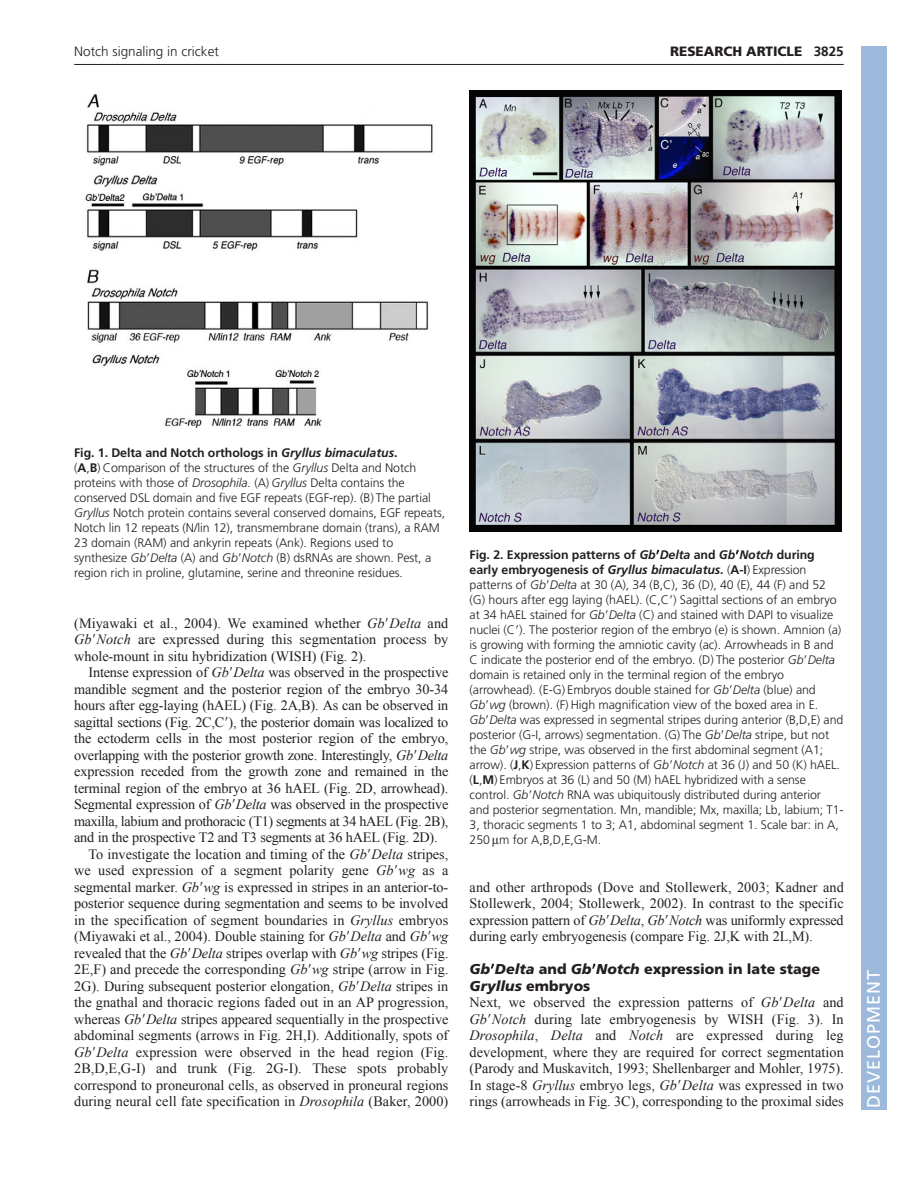
<style>
.page{position:relative;width:918px;height:1188px;background:#fff}
.page>*{position:absolute;margin:0;border:0;box-sizing:border-box;transform-origin:0 0}
.t1{font:18px "Frutiger LT Std";letter-spacing:.055em;color:#fff}
.t2{font:14.25px/16.5px "Times New Roman";letter-spacing:-.005em;color:#231f20;text-align:justify}
.t3{font:14.25px "Times New Roman";letter-spacing:-.025em;color:#231f20}
.t4{font:900 14.25px/16.5px "Frutiger LT Std";color:#231f20}
.t5{font:300 13.5px "Frutiger LT Std";color:#231f20}
.t6{font:900 13.5px "Frutiger LT Std";color:#231f20}
.t7{font:300 12.3px/15px "Frutiger LT Std";letter-spacing:-.005em;color:#231f20}
.s1{font-weight:700}
.s2{font-weight:700;font-style:italic}
.s3{font-style:italic}
.s4{font-family:"Mathematical Pi One";font-weight:400}
.s5{font-family:"Mathematical Pi One"}
</style>
<div class="page">
<hr style="left:74px;top:64px;width:770px;height:1px;background:#231f20">
<img style="left:85px;top:94px;width:348px;height:334px">
<img style="left:470px;top:90px;width:372px;height:442px">
<div style="left:861px;top:46px;width:25px;height:1064px;background:#9cb9db"></div>
<p class="t5" style="left:74px;top:46px;width:146px">Notch signaling in cricket</p>
<p class="t6" style="left:670px;top:46px;width:175px">RESEARCH ARTICLE <span class="s1">3825</span></p>
<p class="t7" style="left:74px;top:446px;width:373px"><span class="s1">Fig. 1. Delta and Notch orthologs in</span> <span class="s2">Gryllus bimaculatus</span><span class="s1">.<br></span>(<span class="s1">A</span>,<span class="s1">B</span>) Comparison of the structures of the <span class="s3">Gryllus</span> Delta and Notch proteins with those of <span class="s3">Drosophila.</span> (A) <span class="s3">Gryllus</span> Delta contains the conserved DSL domain and five EGF repeats (EGF-rep). (B) The partial <span class="s3">Gryllus</span> Notch protein contains several conserved domains, EGF repeats, Notch lin 12 repeats (N/lin 12), transmembrane domain (trans), a RAM 23 domain (RAM) and ankyrin repeats (Ank). Regions used to synthesize <span class="s3">Gb</span><span class="s4">-</span><span class="s3">Delta</span> (A) and <span class="s3">Gb</span><span class="s4">-</span><span class="s3">Notch</span> (B) dsRNAs are shown. Pest, a region rich in proline, glutamine, serine and threonine residues.</p>
<p class="t2" style="left:74px;top:615px;width:376px">(Miyawaki et al., 2004). We examined whether <span class="s3">Gb</span><span class="s5">-</span><span class="s3">Delta</span> and <span class="s3">Gb</span><span class="s5">-</span><span class="s3">Notch</span> are expressed during this segmentation process by whole-mount in situ hybridization (WISH) (Fig. 2).</p>
<p class="t2" style="left:88px;top:664px;width:361px">Intense expression of <span class="s3">Gb</span><span class="s5">-</span><span class="s3">Delta</span> was observed in the prospective</p>
<p class="t2" style="left:74px;top:681px;width:376px">mandible segment and the posterior region of the embryo 30-34</p>
<p class="t2" style="left:74px;top:697px;width:376px">hours after egg-laying (hAEL) (Fig. 2A,B). As can be observed in</p>
<p class="t2" style="left:74px;top:714px;width:376px">sagittal sections (Fig. 2C,C<span class="s5">-</span>), the posterior domain was localized to</p>
<p class="t2" style="left:74px;top:730px;width:376px">the ectoderm cells in the most posterior region of the embryo,</p>
<p class="t2" style="left:74px;top:747px;width:376px">overlapping with the posterior growth zone. Interestingly, <span class="s3">Gb</span><span class="s5">-</span><span class="s3">Delta</span></p>
<p class="t2" style="left:74px;top:763px;width:376px">expression receded from the growth zone and remained in the</p>
<p class="t2" style="left:74px;top:780px;width:376px">terminal region of the embryo at 36 hAEL (Fig. 2D, arrowhead).</p>
<p class="t2" style="left:74px;top:796px;width:376px">Segmental expression of <span class="s3">Gb</span><span class="s5">-</span><span class="s3">Delta</span> was observed in the prospective</p>
<p class="t3" style="left:74px;top:813px;width:376px">maxilla, labium and prothoracic (T1) segments at 34 hAEL (Fig. 2B),</p>
<p class="t2" style="left:74px;top:829px;width:365px">and in the prospective T2 and T3 segments at 36 hAEL (Fig. 2D).</p>
<p class="t2" style="left:88px;top:846px;width:361px">To investigate the location and timing of the <span class="s3">Gb</span><span class="s5">-</span><span class="s3">Delta</span> stripes,</p>
<p class="t2" style="left:74px;top:862px;width:376px">we used expression of a segment polarity gene <span class="s3">Gb</span><span class="s5">-</span><span class="s3">wg</span> as a</p>
<p class="t2" style="left:74px;top:879px;width:376px">segmental marker. <span class="s3">Gb</span><span class="s5">-</span><span class="s3">wg</span> is expressed in stripes in an anterior-to-</p>
<p class="t2" style="left:74px;top:895px;width:376px">posterior sequence during segmentation and seems to be involved</p>
<p class="t2" style="left:74px;top:912px;width:376px">in the specification of segment boundaries in <span class="s3">Gryllus</span> embryos</p>
<p class="t2" style="left:74px;top:928px;width:376px">(Miyawaki et al., 2004). Double staining for <span class="s3">Gb</span><span class="s5">-</span><span class="s3">Delta</span> and <span class="s3">Gb</span><span class="s5">-</span><span class="s3">wg</span></p>
<p class="t2" style="left:74px;top:945px;width:376px">revealed that the <span class="s3">Gb</span><span class="s5">-</span><span class="s3">Delta</span> stripes overlap with <span class="s3">Gb</span><span class="s5">-</span><span class="s3">wg</span> stripes (Fig.</p>
<p class="t2" style="left:74px;top:961px;width:376px">2E,F) and precede the corresponding <span class="s3">Gb</span><span class="s5">-</span><span class="s3">wg</span> stripe (arrow in Fig.</p>
<p class="t2" style="left:74px;top:978px;width:376px">2G). During subsequent posterior elongation, <span class="s3">Gb</span><span class="s5">-</span><span class="s3">Delta</span> stripes in</p>
<p class="t2" style="left:74px;top:994px;width:376px">the gnathal and thoracic regions faded out in an AP progression,</p>
<p class="t2" style="left:74px;top:1011px;width:376px">whereas <span class="s3">Gb</span><span class="s5">-</span><span class="s3">Delta</span> stripes appeared sequentially in the prospective</p>
<p class="t2" style="left:74px;top:1027px;width:376px">abdominal segments (arrows in Fig. 2H,I). Additionally, spots of</p>
<p class="t2" style="left:74px;top:1044px;width:376px"><span class="s3">Gb</span><span class="s5">-</span><span class="s3">Delta</span> expression were observed in the head region (Fig.</p>
<p class="t2" style="left:74px;top:1060px;width:376px">2B,D,E,G-I) and trunk (Fig. 2G-I). These spots probably</p>
<p class="t2" style="left:74px;top:1077px;width:376px">correspond to proneuronal cells, as observed in proneural regions</p>
<p class="t2" style="left:74px;top:1093px;width:376px">during neural cell fate specification in <span class="s3">Drosophila</span> (Baker, 2000)</p>
<p class="t7" style="left:470px;top:548px;width:376px"><span class="s1">Fig. 2. Expression patterns of</span> <span class="s2">Gb</span><span class="s4">-</span><span class="s2">Delta</span> <span class="s1">and</span> <span class="s2">Gb</span><span class="s4">-</span><span class="s2">Notch</span> <span class="s1">during early embryogenesis of</span> <span class="s2">Gryllus bimaculatus.</span> (<span class="s1">A-I</span>) Expression patterns of <span class="s3">Gb</span><span class="s4">-</span><span class="s3">Delta</span> at 30 (A), 34 (B,C), 36 (D), 40 (E), 44 (F) and 52 (G) hours after egg laying (hAEL). (C,C<span class="s4">-</span>) Sagittal sections of an embryo at 34 hAEL stained for <span class="s3">Gb</span><span class="s4">-</span><span class="s3">Delta</span> (C) and stained with DAPI to visualize nuclei (C<span class="s4">-</span>). The posterior region of the embryo (e) is shown. Amnion (a) is growing with forming the amniotic cavity (ac). Arrowheads in B and C indicate the posterior end of the embryo. (D) The posterior <span class="s3">Gb</span><span class="s4">-</span><span class="s3">Delta </span>domain is retained only in the terminal region of the embryo (arrowhead). (E-G) Embryos double stained for <span class="s3">Gb</span><span class="s4">-</span><span class="s3">Delta</span> (blue) and <span class="s3">Gb</span><span class="s4">-</span><span class="s3">wg</span> (brown). (F) High magnification view of the boxed area in E.<br><span class="s3">Gb</span><span class="s4">-</span><span class="s3">Delta</span> was expressed in segmental stripes during anterior (B,D,E) and posterior (G-I, arrows) segmentation. (G) The <span class="s3">Gb</span><span class="s4">-</span><span class="s3">Delta</span> stripe, but not the <span class="s3">Gb</span><span class="s4">-</span><span class="s3">wg</span> stripe, was observed in the first abdominal segment (A1; arrow). (<span class="s1">J</span>,<span class="s1">K</span>) Expression patterns of <span class="s3">Gb</span><span class="s4">-</span><span class="s3">Notch</span> at 36 (J) and 50 (K) hAEL. (<span class="s1">L</span>,<span class="s1">M</span>) Embryos at 36 (L) and 50 (M) hAEL hybridized with a sense control. <span class="s3">Gb</span><span class="s4">-</span><span class="s3">Notch</span> RNA was ubiquitously distributed during anterior and posterior segmentation. Mn, mandible; Mx, maxilla; Lb, labium; T1- 3, thoracic segments 1 to 3; A1, abdominal segment 1. Scale bar: in A, 250 m for A,B,D,E,G-M.</p>
<p class="t2" style="left:470px;top:879px;width:376px">and other arthropods (Dove and Stollewerk, 2003; Kadner and Stollewerk, 2004; Stollewerk, 2002). In contrast to the specific expression pattern of <span class="s3">Gb</span><span class="s5">-</span><span class="s3">Delta</span>, <span class="s3">Gb</span><span class="s5">-</span><span class="s3">Notch</span> was uniformly expressed during early embryogenesis (compare Fig. 2J,K with 2L,M).</p>
<p class="t4" style="left:470px;top:962px;width:352px"><span class="s3">Gb</span><span class="s4">-</span><span class="s3">Delta</span> and <span class="s3">Gb</span><span class="s4">-</span><span class="s3">Notch</span> expression in late stage<br><span class="s3">Gryllus</span> embryos</p>
<p class="t2" style="left:470px;top:994px;width:376px">Next, we observed the expression patterns of <span class="s3">Gb</span><span class="s5">-</span><span class="s3">Delta</span> and <span class="s3">Gb</span><span class="s5">-</span><span class="s3">Notch</span> during late embryogenesis by WISH (Fig. 3). In <span class="s3">Drosophila</span>, <span class="s3">Delta</span> and <span class="s3">Notch</span> are expressed during leg development, where they are required for correct segmentation (Parody and Muskavitch, 1993; Shellenbarger and Mohler, 1975).<br>In stage-8 <span class="s3">Gryllus</span> embryo legs, <span class="s3">Gb</span><span class="s5">-</span><span class="s3">Delta</span> was expressed in two rings (arrowheads in Fig. 3C), corresponding to the proximal sides</p>
<p class="t1" style="left:863px;top:1108px;width:140px;rotate:-90deg">DEVELOPMENT</p>
</div>
